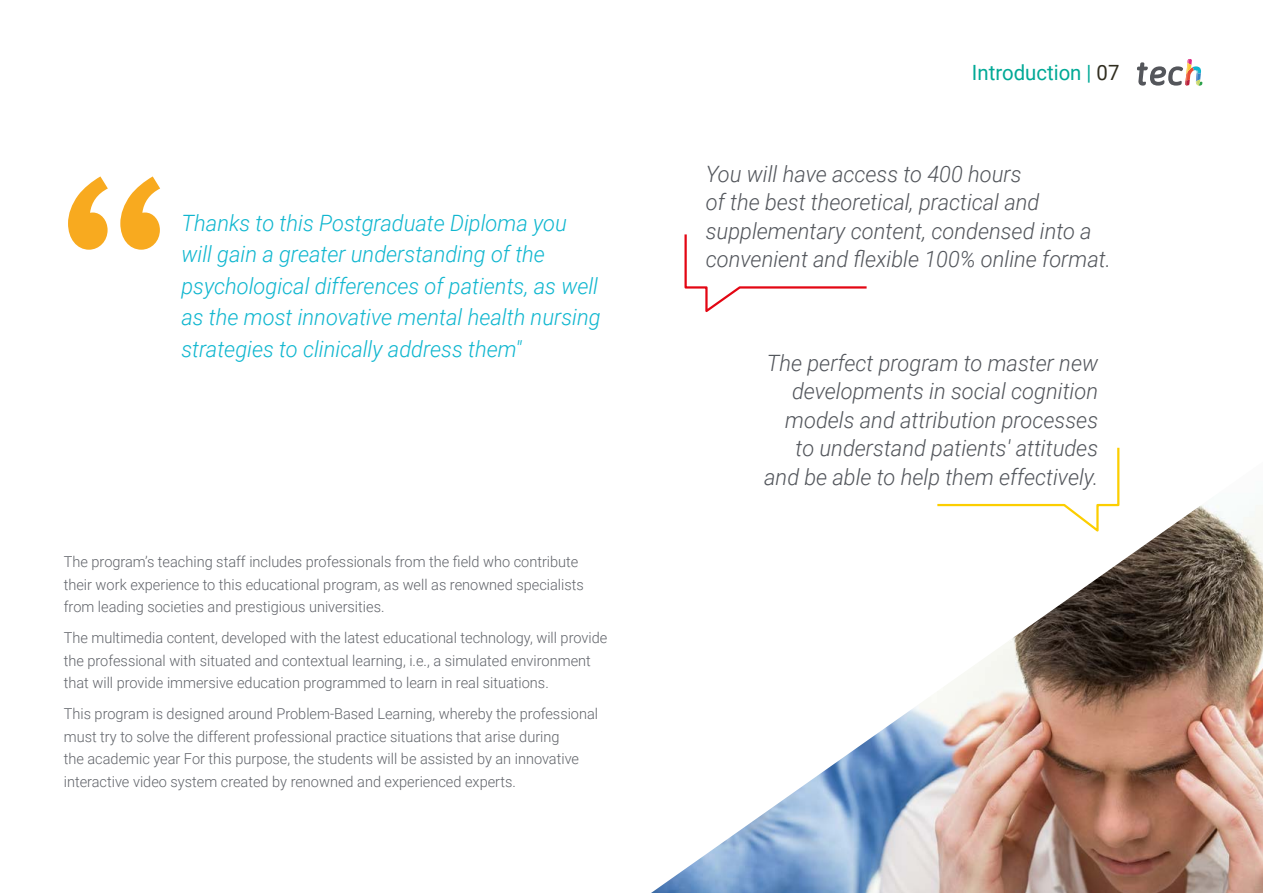
<style>
.page{position:relative;width:1263px;height:893px;background:#fff}
.page>*{position:absolute;margin:0;border:0;box-sizing:border-box;transform-origin:0 0}
.t1{font:italic 300 22.5px/28.5px "Roboto";color:#52555b;text-align:right}
.t2{font:italic 300 22.5px/31.5px "Roboto";color:#0fb6cf}
.t3{font:21px "Roboto";color:#00a996}
.t4{font:300 15px/22.5px "Roboto";color:#61646a}
.s1{color:#312e20}
</style>
<div class="page">
<svg style="left:684px;top:234px;width:183px;height:78px"></svg>
<svg style="left:68px;top:176px;width:92px;height:74px"></svg>
<img style="left:651px;top:461px;width:612px;height:432px">
<svg style="left:1137px;top:59px;width:65px;height:27px"></svg>
<h1 class="t2" style="left:181px;top:206px;width:421px">Thanks to this Postgraduate Diploma you will gain a greater understanding of the psychological differences of patients, as well as the most innovative mental health nursing strategies to clinically address them"</h1>
<p class="t4" style="left:64px;top:550px;width:522px">The program’s teaching staff includes professionals from the field who contribute their work experience to this educational program, as well as renowned specialists from leading societies and prestigious universities.</p>
<p class="t4" style="left:64px;top:626px;width:545px">The multimedia content, developed with the latest educational technology, will provide the professional with situated and contextual learning, i.e., a simulated environment that will provide immersive education programmed to learn in real situations.</p>
<p class="t4" style="left:64px;top:702px;width:536px">This program is designed around Problem-Based Learning, whereby the professional must try to solve the different professional practice situations that arise during<br>the academic year For this purpose, the students will be assisted by an innovative interactive video system created by renowned and experienced experts.</p>
<h2 class="t3" style="left:972px;top:57px;width:149px">Introduction | <span class="s1">07</span></h2>
<h1 class="t1" style="left:706px;top:159px;width:407px;text-align:left">You will have access to 400 hours<br>of the best theoretical, practical and supplementary content, condensed into a convenient and flexible 100% online format.</h1>
<h1 class="t1" style="left:764px;top:348px;width:335px">The perfect program to master new developments in social cognition models and attribution processes to understand patients' attitudes and be able to help them effectively.</h1>
</div>
